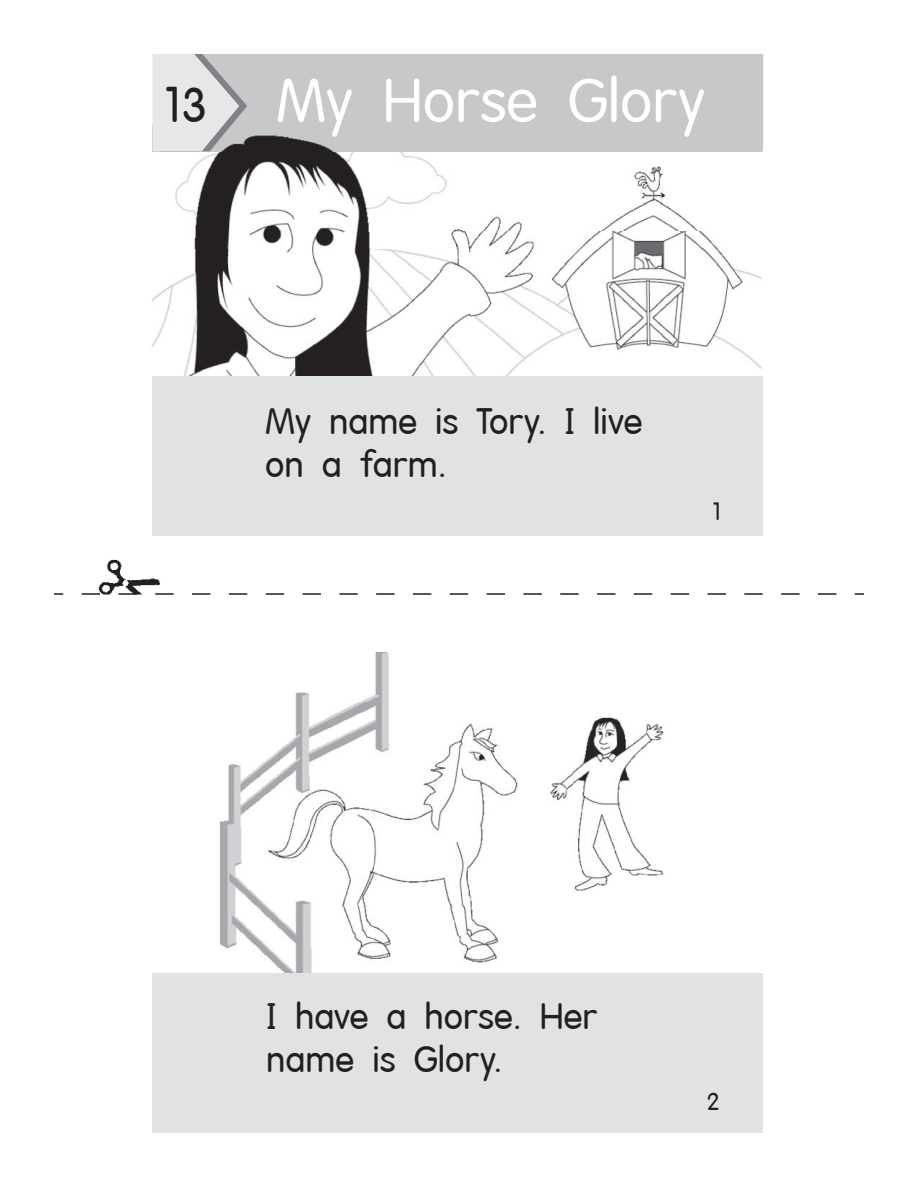
<style>
.page{position:relative;width:918px;height:1188px;background:#fff}
.page>*{position:absolute;margin:0;border:0;box-sizing:border-box;transform-origin:0 0}
.t1{font:300 60px "VA Gz Star";color:#fff}
.t2{font:300 48px "VA Gz Star";color:#231f20}
.t3{font:300 36px/43.2px "VA Gz Star";color:#231f20}
.t4{font:300 24px "VA Gz Star";color:#231f20}
</style>
<div class="page">
<div style="left:247px;top:54px;width:516px;height:97px;background:#c7c8ca"></div>
<img style="left:152px;top:230px;width:610px;height:147px">
<img style="left:152px;top:125px;width:11px;height:27px">
<img style="left:463px;top:151px;width:299px;height:79px">
<img style="left:163px;top:151px;width:300px;height:97px">
<img style="left:247px;top:125px;width:515px;height:26px">
<img style="left:219px;top:652px;width:445px;height:321px">
<svg style="left:153px;top:54px;width:94px;height:97px;background:#d4d5d7"></svg>
<svg style="left:54px;top:593px;width:810px;height:2px"></svg>
<img style="left:94px;top:559px;width:67px;height:36px">
<div style="left:152px;top:377px;width:611px;height:159px;background:#e1e2e4"></div>
<div style="left:152px;top:973px;width:610px;height:160px;background:#e1e2e4"></div>
<h2 class="t2" style="left:165px;top:78px;width:44px">13</h2>
<h1 class="t1" style="left:276px;top:66px;width:430px">My Horse Glory</h1>
<p class="t3" style="left:265px;top:402px;width:379px">My name is Tory. I live on a farm.</p>
<p class="t4" style="left:713px;top:498px;width:10px">1</p>
<p class="t3" style="left:266px;top:997px;width:333px">I have a horse. Her name is Glory.</p>
<p class="t4" style="left:707px;top:1087px;width:14px">2</p>
</div>
